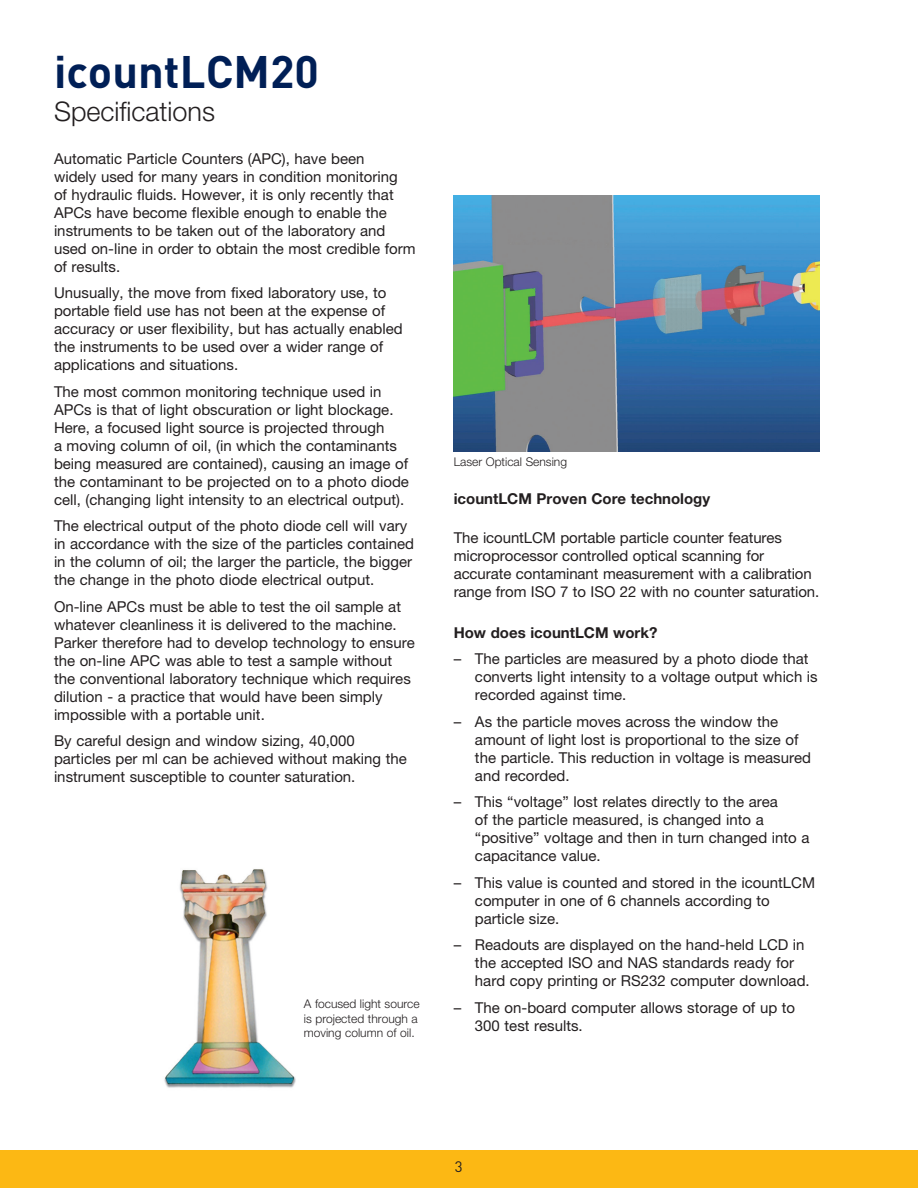
<style>
.page{position:relative;width:918px;height:1188px;background:#fff}
.page>*{position:absolute;margin:0;border:0;box-sizing:border-box;transform-origin:0 0}
.t1{font:700 45px "DINOT";color:#001f56}
.t2{font:300 27px "Helvetica Neue LT Std";color:#231f20}
.t3{font:15px/18px "Helvetica Neue LT Std";color:#231f20}
.t4{font:700 15px "Helvetica Neue LT Std";color:#231f20}
.t5{font:15px "DINOT";color:#231f20}
.t6{font:300 12px/14.4px "Helvetica Neue LT Std";color:#231f20}
</style>
<div class="page">
<div style="left:0;top:1150px;width:918px;height:38px;background:#fcb814"></div>
<img style="left:454px;top:196px;width:365px;height:255px">
<img style="left:164px;top:869px;width:132px;height:219px">
<h1 class="t1" style="left:54px;top:42px;width:266px">icountLCM20</h1>
<h2 class="t2" style="left:54px;top:95px;width:163px">Specifications</h2>
<p class="t3" style="left:54px;top:149px;width:363px">Automatic Particle Counters (APC), have been<br>widely used for many years in condition monitoring<br>of hydraulic fluids. However, it is only recently that APCs have become flexible enough to enable the instruments to be taken out of the laboratory and used on-line in order to obtain the most credible form of results.</p>
<p class="t3" style="left:54px;top:284px;width:350px">Unusually, the move from fixed laboratory use, to portable field use has not been at the expense of accuracy or user flexibility, but has actually enabled the instruments to be used over a wider range of applications and situations.</p>
<p class="t3" style="left:54px;top:382px;width:357px">The most common monitoring technique used in APCs is that of light obscuration or light blockage.<br>Here, a focused light source is projected through<br>a moving column of oil, (in which the contaminants being measured are contained), causing an image of the contaminant to be projected on to a photo diode cell, (changing light intensity to an electrical output).</p>
<p class="t3" style="left:54px;top:517px;width:362px">The electrical output of the photo diode cell will vary in accordance with the size of the particles contained in the column of oil; the larger the particle, the bigger the change in the photo diode electrical output.</p>
<p class="t3" style="left:54px;top:597px;width:362px">On-line APCs must be able to test the oil sample at whatever cleanliness it is delivered to the machine.<br>Parker therefore had to develop technology to ensure the on-line APC was able to test a sample without the conventional laboratory technique which requires dilution - a practice that would have been simply impossible with a portable unit.</p>
<p class="t3" style="left:54px;top:732px;width:354px">By careful design and window sizing, 40,000 particles per ml can be achieved without making the instrument susceptible to counter saturation.</p>
<p class="t6" style="left:304px;top:997px;width:117px">A focused light source is projected through a moving column of oil.</p>
<p class="t6" style="left:454px;top:454px;width:115px">Laser Optical Sensing</p>
<p class="t4" style="left:454px;top:489px;width:258px">icountLCM Proven Core technology</p>
<p class="t3" style="left:454px;top:529px;width:367px">The icountLCM portable particle counter features microprocessor controlled optical scanning for accurate contaminant measurement with a calibration range from ISO 7 to ISO 22 with no counter saturation.</p>
<p class="t4" style="left:454px;top:623px;width:205px">How does icountLCM work?</p>
<p class="t3" style="left:475px;top:650px;width:344px;text-indent:-21px">– The particles are measured by a photo diode that converts light intensity to a voltage output which is recorded against time.</p>
<p class="t3" style="left:475px;top:712px;width:338px;text-indent:-21px">– As the particle moves across the window the amount of light lost is proportional to the size of the particle. This reduction in voltage is measured and recorded.</p>
<p class="t3" style="left:475px;top:793px;width:336px;text-indent:-21px">– This “voltage” lost relates directly to the area<br>of the particle measured, is changed into a “positive” voltage and then in turn changed into a capacitance value.</p>
<p class="t3" style="left:475px;top:873px;width:342px;text-indent:-21px">– This value is counted and stored in the icountLCM computer in one of 6 channels according to particle size.</p>
<p class="t3" style="left:475px;top:936px;width:336px;text-indent:-21px">– Readouts are displayed on the hand-held LCD in the accepted ISO and NAS standards ready for hard copy printing or RS232 computer download.</p>
<p class="t3" style="left:475px;top:998px;width:322px;text-indent:-21px">– The on-board computer allows storage of up to<br>300 test results.</p>
<p class="t5" style="left:455px;top:1156px;width:9px">3</p>
</div>
